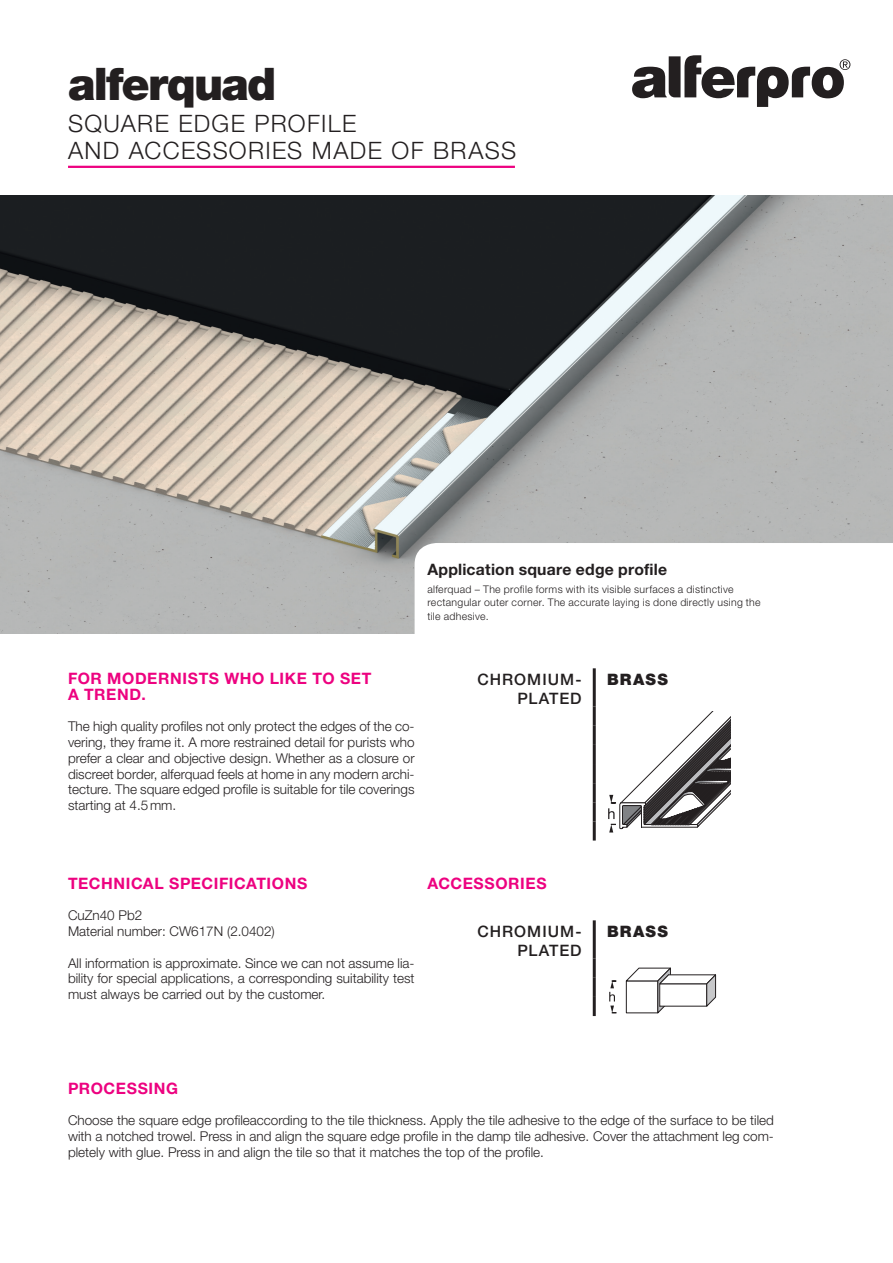
<style>
.page{position:relative;width:893px;height:1263px;background:#fff}
.page>*{position:absolute;margin:0;border:0;box-sizing:border-box;transform-origin:0 0}
.t1{font:900 45px "Helvetica Neue LT Std";letter-spacing:-.04em;color:#231f20}
.t2{font:300 24px/27.5px "Helvetica Neue LT Std";letter-spacing:.055em;color:#231f20}
.t3{font:700 15.75px/15.8px "Helvetica Neue LT Std";letter-spacing:.04em;color:#ed0280}
.t4{font:500 15.75px/19.5px "Helvetica Neue LT Std";letter-spacing:.065em;color:#231f20;text-align:right}
.t5{font:700 15.75px "Helvetica Neue LT Std";letter-spacing:.015em;color:#231f20}
.t6{font:900 15.75px "Helvetica Neue LT Std";letter-spacing:.085em;color:#231f20}
.t7{font:300 13.5px/15.8px "Helvetica Neue LT Std";color:#231f20;text-align:justify}
.t8{font:300 10.5px/13.5px "Helvetica Neue LT Std";letter-spacing:.03em;color:#231f20}
</style>
<div class="page">
<svg style="left:632px;top:55px;width:218px;height:52px"></svg>
<hr style="left:68px;top:166px;width:447px;height:2px;background:#ed0280">
<img style="left:0;top:196px;width:893px;height:437px">
<svg style="left:415px;top:543px;width:478px;height:90px"></svg>
<svg style="left:608px;top:712px;width:123px;height:120px"></svg>
<svg style="left:609px;top:981px;width:7px;height:32px"></svg>
<svg style="left:625px;top:967px;width:91px;height:47px"></svg>
<hr style="left:593px;top:668px;width:3px;height:39px;background:#231f20">
<hr style="left:593px;top:707px;width:3px;height:19px;background:#231f20">
<hr style="left:593px;top:726px;width:3px;height:19px;background:#231f20">
<hr style="left:593px;top:745px;width:3px;height:19px;background:#231f20">
<hr style="left:593px;top:764px;width:3px;height:19px;background:#231f20">
<hr style="left:593px;top:783px;width:3px;height:19px;background:#231f20">
<hr style="left:593px;top:802px;width:3px;height:19px;background:#231f20">
<hr style="left:593px;top:821px;width:3px;height:19px;background:#231f20">
<hr style="left:593px;top:920px;width:3px;height:39px;background:#231f20">
<hr style="left:593px;top:959px;width:3px;height:19px;background:#231f20">
<hr style="left:593px;top:978px;width:3px;height:19px;background:#231f20">
<hr style="left:593px;top:997px;width:3px;height:19px;background:#231f20">
<h1 class="t1" style="left:68px;top:57px;width:210px">alferquad</h1>
<h2 class="t2" style="left:68px;top:109px;width:450px">SQUARE EDGE PROFILE<br>AND ACCESSORIES MADE OF BRASS</h2>
<p class="t5" style="left:427px;top:559px;width:241px">Application square edge profile</p>
<p class="t8" style="left:427px;top:582px;width:335px">alferquad – The profile forms with its visible surfaces a distinctive rectangular outer corner. The accurate laying is done directly using the tile adhesive.</p>
<p class="t3" style="left:68px;top:670px;width:305px">FOR MODERNISTS WHO LIKE TO SET<br>A TREND.</p>
<p class="t7" style="left:68px;top:718px;width:348px">The high quality profiles not only protect the edges of the co&shy;vering, they frame it. A more restrained detail for purists who prefer a clear and objective design. Whether as a closure or discreet border, alferquad feels at home in any modern archi&shy;tecture. The square edged profile is suitable for tile coverings starting at 4.5mm.</p>
<p class="t4" style="left:477px;top:669px;width:106px">CHROMIUM-<br>PLATED</p>
<p class="t6" style="left:607px;top:670px;width:63px">BRASS</p>
<p class="t3" style="left:68px;top:875px;width:241px">TECHNICAL SPECIFICATIONS</p>
<p class="t7" style="left:68px;top:907px;width:208px">CuZn40 Pb2<br>Material number: CW617N (2.0402)</p>
<p class="t7" style="left:68px;top:955px;width:348px">All information is approximate. Since we can not assume lia&shy;bility for special applications, a corresponding suitability test must always be carried out by the customer.</p>
<p class="t3" style="left:427px;top:875px;width:121px">ACCESSORIES</p>
<p class="t4" style="left:477px;top:921px;width:106px">CHROMIUM-<br>PLATED</p>
<p class="t6" style="left:607px;top:922px;width:63px">BRASS</p>
<p class="t3" style="left:68px;top:1080px;width:112px">PROCESSING</p>
<p class="t7" style="left:68px;top:1112px;width:707px">Choose the square edge profileaccording to the tile thickness. Apply the tile adhesive to the edge of the surface to be tiled with a notched trowel. Press in and align the square edge profile in the damp tile adhesive. Cover the attachment leg com&shy;pletely with glue. Press in and align the tile so that it matches the top of the profile.</p>
</div>
